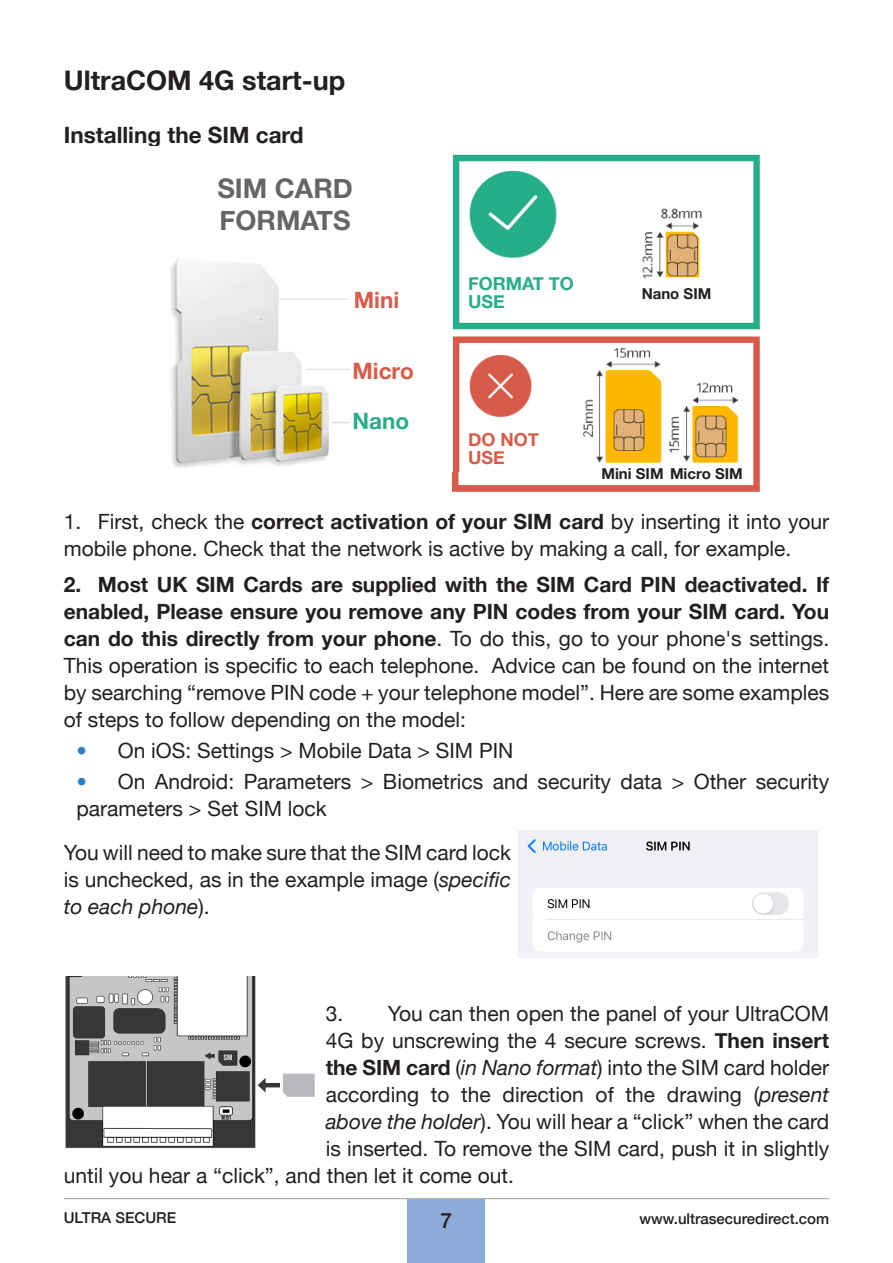
<style>
.page{position:relative;width:893px;height:1263px;background:#fff}
.page>*{position:absolute;margin:0;border:0;box-sizing:border-box;transform-origin:0 0}
.Titre_1{font:700 27px "Helvetica Neue";color:#231f20}
.Contenu_fleché{font:700 27px/32.4px "Helvetica Neue";color:#656565}
.Titre_2{font:700 22.5px "Helvetica Neue";color:#231f20}
.Titre_sommaire{font:700 22.5px "Helvetica Neue";color:#d85b4a}
.Titre_sommaire-2{font:700 22.5px "Helvetica Neue";color:#25ae88}
.Contenu{font:21px/27px "Helvetica Neue";color:#231f20}
.t1{font:500 21px "Helvetica Neue";color:#231f20}
.Contenu_fleché-2{font:700 18px/18px "Helvetica Neue";color:#26ae88}
.Contenu_fleché-3{font:700 18px/18px "Helvetica Neue";color:#d85b49}
.t2{font:500 15px "Helvetica Neue";color:#231f20}
.Contenu_fleché-4{font:700 15px "Helvetica Neue";color:#231f20}
.s1{font-weight:700}
.s2{color:#2d7ec2}
.s3{font-style:italic}
</style>
<div class="page">
<hr style="left:64px;top:1198px;width:765px;height:1px;background:#a8a9ad">
<div style="left:408px;top:1199px;width:77px;height:64px;background:#8dacd9"></div>
<img style="left:170px;top:154px;width:590px;height:318px">
<div style="left:352px;top:407px;width:78px;height:23px;background:#fff"></div>
<div style="left:352px;top:357px;width:78px;height:23px;background:#fff"></div>
<div style="left:354px;top:286px;width:77px;height:23px;background:#fff"></div>
<img style="left:452px;top:472px;width:308px;height:20px">
<div style="left:461px;top:470px;width:287px;height:8px;background:#fff"></div>
<div style="left:561px;top:346px;width:187px;height:126px;background:#fff"></div>
<div style="left:596px;top:171px;width:152px;height:145px;background:#fff"></div>
<img style="left:642px;top:208px;width:60px;height:71px">
<img style="left:669px;top:382px;width:70px;height:81px">
<img style="left:578px;top:344px;width:87px;height:119px">
<div style="left:201px;top:171px;width:168px;height:85px;background:#fff"></div>
<div style="left:468px;top:263px;width:126px;height:55px;background:#fff"></div>
<div style="left:468px;top:418px;width:109px;height:55px;background:#fff"></div>
<img style="left:519px;top:831px;width:298px;height:126px">
<img style="left:65px;top:976px;width:235px;height:173px">
<hr style="left:264px;top:1083px;width:16px;height:4px;background:#383839">
<svg style="left:258px;top:1078px;width:8px;height:14px"></svg>
<svg style="left:283px;top:1074px;width:32px;height:23px"></svg>
<p class="Titre_1" style="left:64px;top:64px;width:283px">UltraCOM 4G start-up</p>
<p class="Titre_2" style="left:64px;top:121px;width:241px">Installing the SIM card</p>
<p class="Contenu_fleché" style="left:217px;top:171px;width:137px">SIM CARD<br>FORMATS</p>
<p class="Contenu_fleché-2" style="left:468px;top:274px;width:107px">FORMAT TO<br>USE</p>
<p class="Titre_sommaire" style="left:354px;top:286px;width:47px">Mini</p>
<p class="Contenu_fleché-4" style="left:642px;top:284px;width:71px">Nano SIM</p>
<p class="Titre_sommaire" style="left:352px;top:357px;width:63px">Micro</p>
<p class="Titre_sommaire-2" style="left:352px;top:407px;width:58px">Nano</p>
<p class="Contenu_fleché-3" style="left:468px;top:430px;width:72px">DO NOT<br>USE</p>
<p class="Contenu_fleché-4" style="left:601px;top:464px;width:143px">Mini SIM Micro SIM</p>
<p class="Contenu" style="left:64px;top:508px;width:767px">1. First, check the <span class="s1">correct activation of your SIM card</span> by inserting it into your mobile phone. Check that the network is active by making a call, for example.</p>
<p class="Contenu" style="left:64px;top:570px;width:767px;text-align:justify"><span class="s1">2. Most UK SIM Cards are supplied with the SIM Card PIN deactivated. If enabled, Please ensure you remove any PIN codes from your SIM card. You can do this directly from your phone</span>. To do this, go to your phone's settings.<br>This operation is specific to each telephone. Advice can be found on the internet by searching “remove PIN code + your telephone model”. Here are some examples of steps to follow depending on the model:</p>
<p class="Contenu" style="left:77px;top:737px;width:438px"><span class="s2">•</span> On iOS: Settings &gt; Mobile Data &gt; SIM PIN</p>
<p class="Contenu" style="left:77px;top:768px;width:754px"><span class="s2">•</span> On Android: Parameters &gt; Biometrics and security data &gt; Other security parameters &gt; Set SIM lock</p>
<p class="Contenu" style="left:64px;top:839px;width:449px;text-align:justify">You will need to make sure that the SIM card lock is unchecked, as in the example image (<span class="s3">specific to each phone</span>).</p>
<p class="Contenu" style="left:326px;top:999px;width:505px">3. You can then open the panel of your UltraCOM</p>
<p class="Contenu" style="left:326px;top:1026px;width:505px">4G by unscrewing the 4 secure screws. <span class="s1">Then insert</span></p>
<p class="Contenu" style="left:326px;top:1053px;width:505px"><span class="s1">the SIM card</span> (<span class="s3">in Nano format</span>) into the SIM card holder</p>
<p class="Contenu" style="left:326px;top:1080px;width:505px">according to the direction of the drawing (<span class="s3">present</span></p>
<p class="Contenu" style="left:326px;top:1107px;width:505px"><span class="s3">above the holder</span>). You will hear a “click” when the card</p>
<p class="Contenu" style="left:326px;top:1134px;width:505px">is inserted. To remove the SIM card, push it in slightly</p>
<p class="Contenu" style="left:64px;top:1161px;width:452px">until you hear a “click”, and then let it come out.</p>
<p class="t2" style="left:64px;top:1206px;width:114px">ULTRA SECURE</p>
<p class="t1" style="left:441px;top:1203px;width:13px">7</p>
<p class="t2" style="left:640px;top:1206px;width:191px">www.ultrasecuredirect.com</p>
</div>
